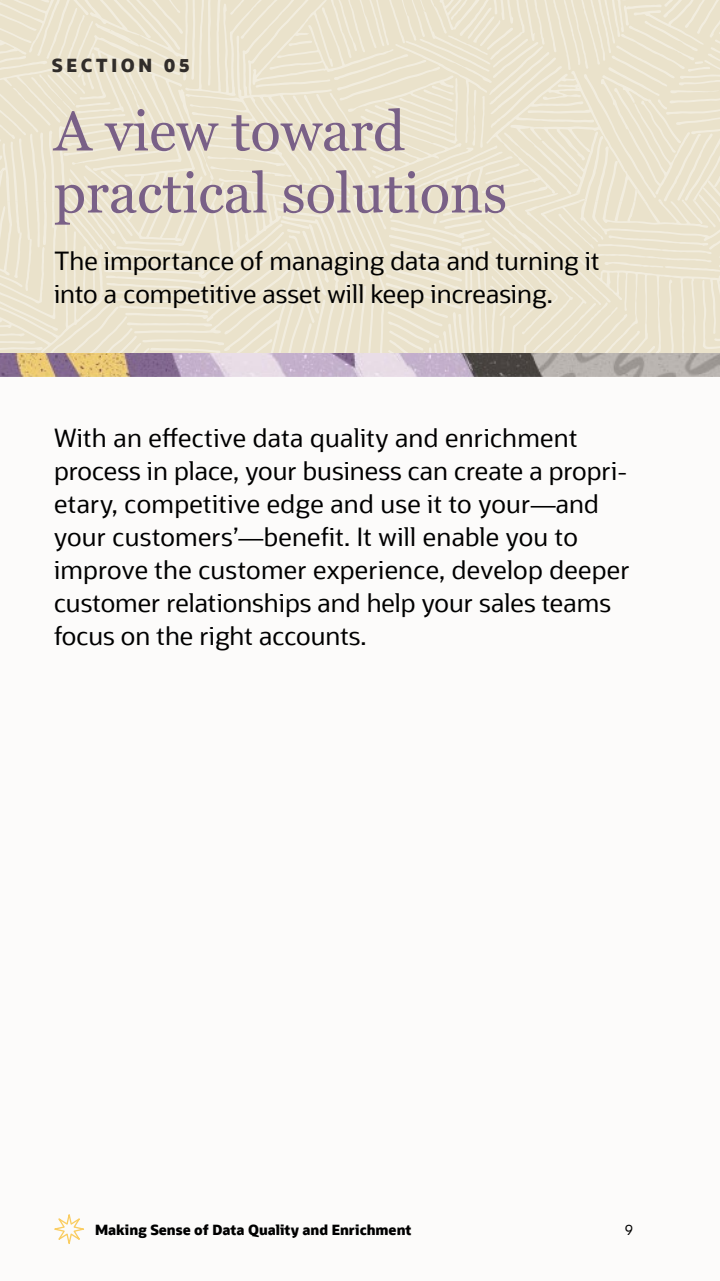
<style>
.page{position:relative;width:720px;height:1281px;background:#fff}
.page>*{position:absolute;margin:0;border:0;box-sizing:border-box;transform-origin:0 0}
.t1{font:56px/62px "Georgia";color:#796087}
.t2{font:25px/33px "Oracle Sans";color:#000}
.t3{font:800 18px "Oracle Sans";letter-spacing:.2em;color:#312d2a}
.t4{font:800 14px "Oracle Sans";color:#000}
.t5{font:14px "Oracle Sans";color:#000}
</style>
<div class="page">
<div style="left:0;top:0;width:720px;height:1280px;background:#fcfbfa"></div>
<svg style="left:0;top:0;width:720px;height:353px;fill:#eae2cb"></svg>
<img style="left:0;top:353px;width:720px;height:24px">
<svg style="left:54px;top:1214px;width:30px;height:29px"></svg>
<h2 class="t3" style="left:52px;top:54px;width:139px">SECTION 05</h2>
<h1 class="t1" style="left:54px;top:98px;width:455px">A view toward practical solutions</h1>
<p class="t2" style="left:54px;top:244px;width:547px">The importance of managing data and turning it into a competitive asset will keep increasing.</p>
<p class="t2" style="left:54px;top:421px;width:525px">With an effective data quality and enrichment</p>
<p class="t2" style="left:54px;top:454px;width:575px">process in place, your business can create a propri-</p>
<p class="t2" style="left:54px;top:487px;width:546px">etary, competitive edge and use it to your—and your customers’—benefit. It will enable you to</p>
<p class="t2" style="left:54px;top:553px;width:577px">improve the customer experience, develop deeper customer relationships and help your sales teams focus on the right accounts.</p>
<p class="t4" style="left:95px;top:1220px;width:318px">Making Sense of Data Quality and Enrichment</p>
<p class="t5" style="left:625px;top:1221px;width:10px">9</p>
</div>
